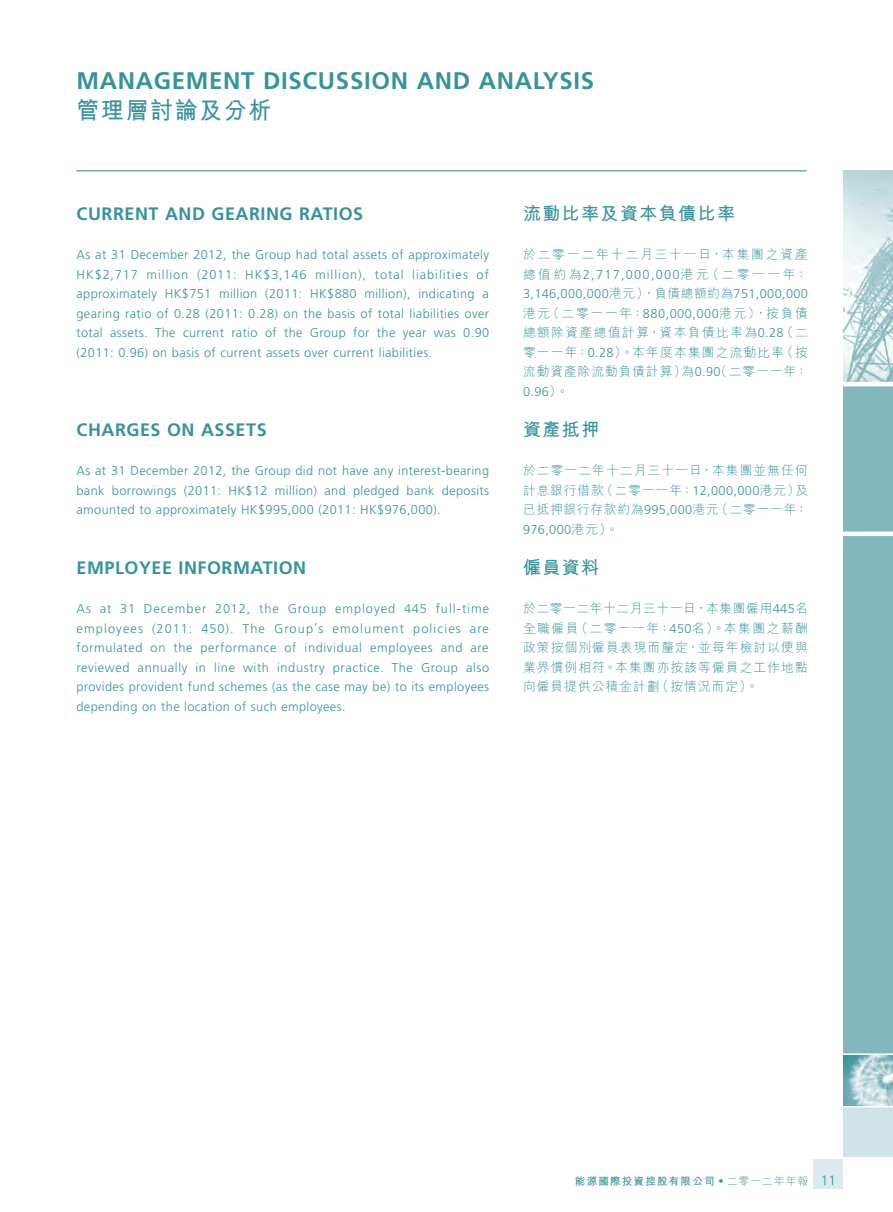
<style>
.page{position:relative;width:893px;height:1212px;background:#fff}
.page>*{position:absolute;margin:0;border:0;box-sizing:border-box;transform-origin:0 0}
.t1{font:700 24px "Frutiger LT Std";letter-spacing:.03em;color:#37939b}
.t2{font:700 24px "M Hei HK";letter-spacing:.08em;color:#37939b;scale:.95 1}
.Heading_1{font:700 18px "Frutiger LT Std";letter-spacing:.03em;color:#37939b}
.C_Heading_1{font:700 18px "M Hei HK";letter-spacing:.08em;color:#37939b}
.Body_Text{font:300 12.75px/19.5px "Frutiger LT Std";letter-spacing:.03em;color:#37939b;text-align:justify}
.C_Body_Text{font:300 12.75px/19.5px "M Hei HK";letter-spacing:.085em;color:#37939b;text-align:justify}
.t3{font:700 10.5px "M Hei HK";letter-spacing:.12em;color:#37939b}
.s1{font-family:"Frutiger LT Std"}
.s2{font-weight:300}
.s3{font-family:"Frutiger LT Std";font-weight:300;font-size:13.5px}
</style>
<div class="page">
<div style="left:813px;top:1159px;width:30px;height:30px;background:#dbeaec"></div>
<hr style="left:77px;top:170px;width:729px;height:1px;background:#37939b">
<div style="left:843px;top:1107px;width:50px;height:49px;background:#cfe3e6"></div>
<img style="left:843px;top:1055px;width:50px;height:51px">
<div style="left:843px;top:170px;width:50px;height:884px;background:#82b7bd"></div>
<img style="left:843px;top:170px;width:50px;height:212px">
<hr style="left:837px;top:1053px;width:56px;height:2px;background:#fff">
<hr style="left:837px;top:382px;width:56px;height:4px;background:#fff">
<div style="left:837px;top:531px;width:56px;height:5px;background:#fff"></div>
<h1 class="t1" style="left:77px;top:67px;width:519px">MANAGEMENT DISCUSSION AND ANALYSIS</h1>
<h1 class="t2" style="left:77px;top:93px;width:207px">管理層討論及分析</h1>
<p class="Heading_1" style="left:77px;top:203px;width:288px">CURRENT AND GEARING RATIOS</p>
<p class="Body_Text" style="left:77px;top:245px;width:414px">As at 31 December 2012, the Group had total assets of approximately HK$2,717 million (2011: HK$3,146 million), total liabilities of approximately HK$751 million (2011: HK$880 million), indicating a gearing ratio of 0.28 (2011: 0.28) on the basis of total liabilities over total assets. The current ratio of the Group for the year was 0.90 (2011: 0.96) on basis of current assets over current liabilities.</p>
<p class="Heading_1" style="left:77px;top:419px;width:192px">CHARGES ON ASSETS</p>
<p class="Body_Text" style="left:77px;top:461px;width:414px">As at 31 December 2012, the Group did not have any interest-bearing bank borrowings (2011: HK$12 million) and pledged bank deposits amounted to approximately HK$995,000 (2011: HK$976,000).</p>
<p class="Heading_1" style="left:77px;top:557px;width:231px">EMPLOYEE INFORMATION</p>
<p class="Body_Text" style="left:77px;top:599px;width:414px">As at 31 December 2012, the Group employed 445 full-time employees (2011: 450). The Group’s emolument policies are formulated on the performance of individual employees and are reviewed annually in line with industry practice. The Group also provides provident fund schemes (as the case may be) to its employees depending on the location of such employees.</p>
<p class="C_Heading_1" style="left:523px;top:200px;width:214px">流動比率及資本負債比率</p>
<p class="C_Body_Text" style="left:523px;top:245px;width:286px">於二零一二年十二月三十一日，本集團之資產總值約為<span class="s1">2,717,000,000</span>港元（二零一一年：<span class="s1">3,146,000,000</span>港元），負債總額約為<span class="s1">751,000,000</span>港元（二零一一年：<span class="s1">880,000,000</span>港元），按負債總額除資產總值計算，資本負債比率為<span class="s1">0.28</span>（二零一一年：<span class="s1">0.28</span>）。本年度本集團之流動比率（按流動資產除流動負債計算）為<span class="s1">0.90</span>（二零一一年：<span class="s1">0.96</span>）。</p>
<p class="C_Heading_1" style="left:523px;top:416px;width:78px">資產抵押</p>
<p class="C_Body_Text" style="left:523px;top:461px;width:286px">於二零一二年十二月三十一日，本集團並無任何計息銀行借款（二零一一年：<span class="s1">12,000,000</span>港元）及已抵押銀行存款約為<span class="s1">995,000</span>港元（二零一一年：<span class="s1">976,000</span>港元）。</p>
<p class="C_Heading_1" style="left:523px;top:554px;width:78px">僱員資料</p>
<p class="C_Body_Text" style="left:523px;top:599px;width:286px">於二零一二年十二月三十一日，本集團僱用<span class="s1">445</span>名全職僱員（二零一一年：<span class="s1">450</span>名）。本集團之薪酬政策按個別僱員表現而釐定，並每年檢討以便與業界慣例相符。本集團亦按該等僱員之工作地點向僱員提供公積金計劃（按情況而定）。</p>
<p class="t3" style="left:575px;top:1173px;width:263px">能源國際投資控股有限公司<span class="s2">•二零一二年年報</span> <span class="s3">11</span></p>
</div>
